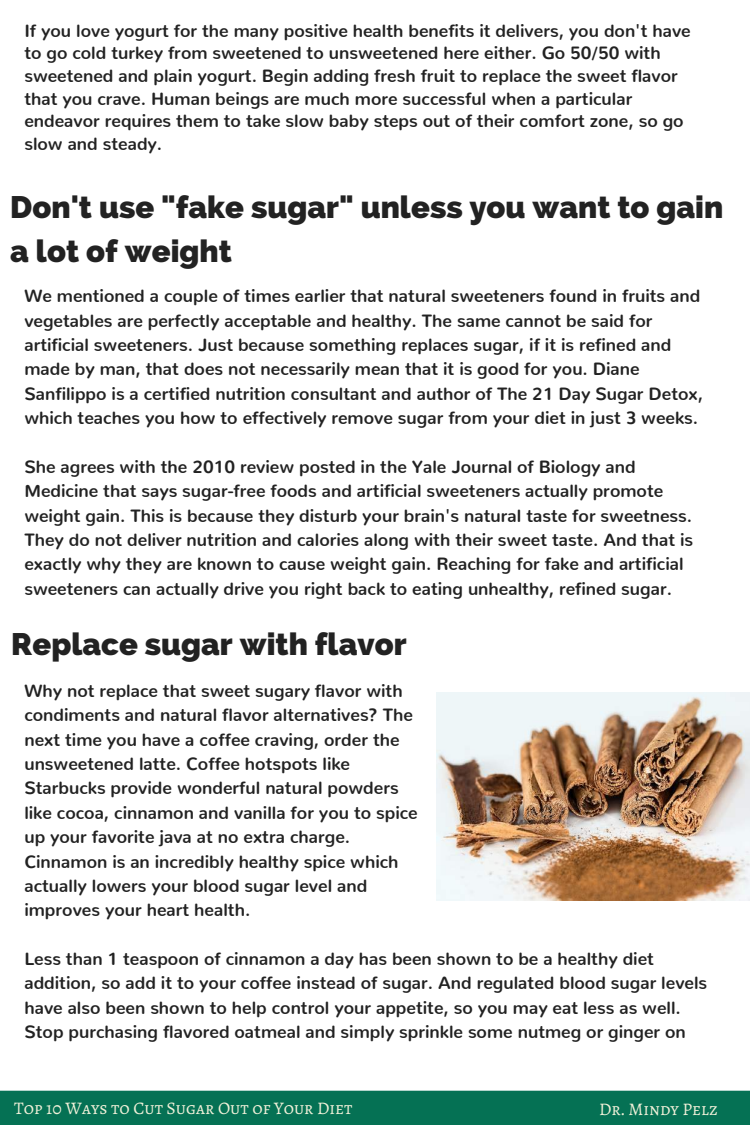
<style>
.page{position:relative;width:750px;height:1125px;background:#fff}
.page>*{position:absolute;margin:0;border:0;box-sizing:border-box;transform-origin:0 0}
.t1{font:800 31px/43.1px "Raleway";color:#222}
.t2{font:700 17.62px/24.4px "Nunito";color:#222}
.t3{font:17.62px "Alegreya SC";color:#f1f1d9}
</style>
<div class="page">
<div style="left:0;top:1091px;width:750px;height:34px;background:#057154"></div>
<img style="left:437px;top:693px;width:313px;height:208px">
<p class="t2" style="left:24px;top:17px;width:668px;line-height:22.6px">If you love yogurt for the many positive health benefits it delivers, you don't have to go cold turkey from sweetened to unsweetened here either. Go 50/50 with sweetened and plain yogurt. Begin adding fresh fruit to replace the sweet flavor that you crave. Human beings are much more successful when a particular endeavor requires them to take slow baby steps out of their comfort zone, so go slow and steady.</p>
<h1 class="t1" style="left:10px;top:186px;width:715px">Don't use "fake sugar" unless you want to gain a lot of weight</h1>
<p class="t2" style="left:24px;top:282px;width:680px">We mentioned a couple of times earlier that natural sweeteners found in fruits and vegetables are perfectly acceptable and healthy. The same cannot be said for artificial sweeteners. Just because something replaces sugar, if it is refined and made by man, that does not necessarily mean that it is good for you. Diane Sanfilippo is a certified nutrition consultant and author of The 21 Day Sugar Detox, which teaches you how to effectively remove sugar from your diet in just 3 weeks.</p>
<p class="t2" style="left:24px;top:452px;width:670px">She agrees with the 2010 review posted in the Yale Journal of Biology and Medicine that says sugar-free foods and artificial sweeteners actually promote weight gain. This is because they disturb your brain's natural taste for sweetness.<br>They do not deliver nutrition and calories along with their sweet taste. And that is exactly why they are known to cause weight gain. Reaching for fake and artificial sweeteners can actually drive you right back to eating unhealthy, refined sugar.</p>
<h1 class="t1" style="left:11px;top:623px;width:397px">Replace sugar with flavor</h1>
<p class="t2" style="left:24px;top:676px;width:395px">Why not replace that sweet sugary flavor with condiments and natural flavor alternatives? The next time you have a coffee craving, order the unsweetened latte. Coffee hotspots like Starbucks provide wonderful natural powders like cocoa, cinnamon and vanilla for you to spice up your favorite java at no extra charge.<br>Cinnamon is an incredibly healthy spice which actually lowers your blood sugar level and improves your heart health.</p>
<p class="t2" style="left:24px;top:945px;width:684px">Less than 1 teaspoon of cinnamon a day has been shown to be a healthy diet addition, so add it to your coffee instead of sugar. And regulated blood sugar levels have also been shown to help control your appetite, so you may eat less as well.<br>Stop purchasing flavored oatmeal and simply sprinkle some nutmeg or ginger on</p>
<p class="t3" style="left:14px;top:1096px;width:340px">Top 10 Ways to Cut Sugar Out of Your Diet</p>
<p class="t3" style="left:599px;top:1097px;width:120px">Dr. Mindy Pelz</p>
</div>
